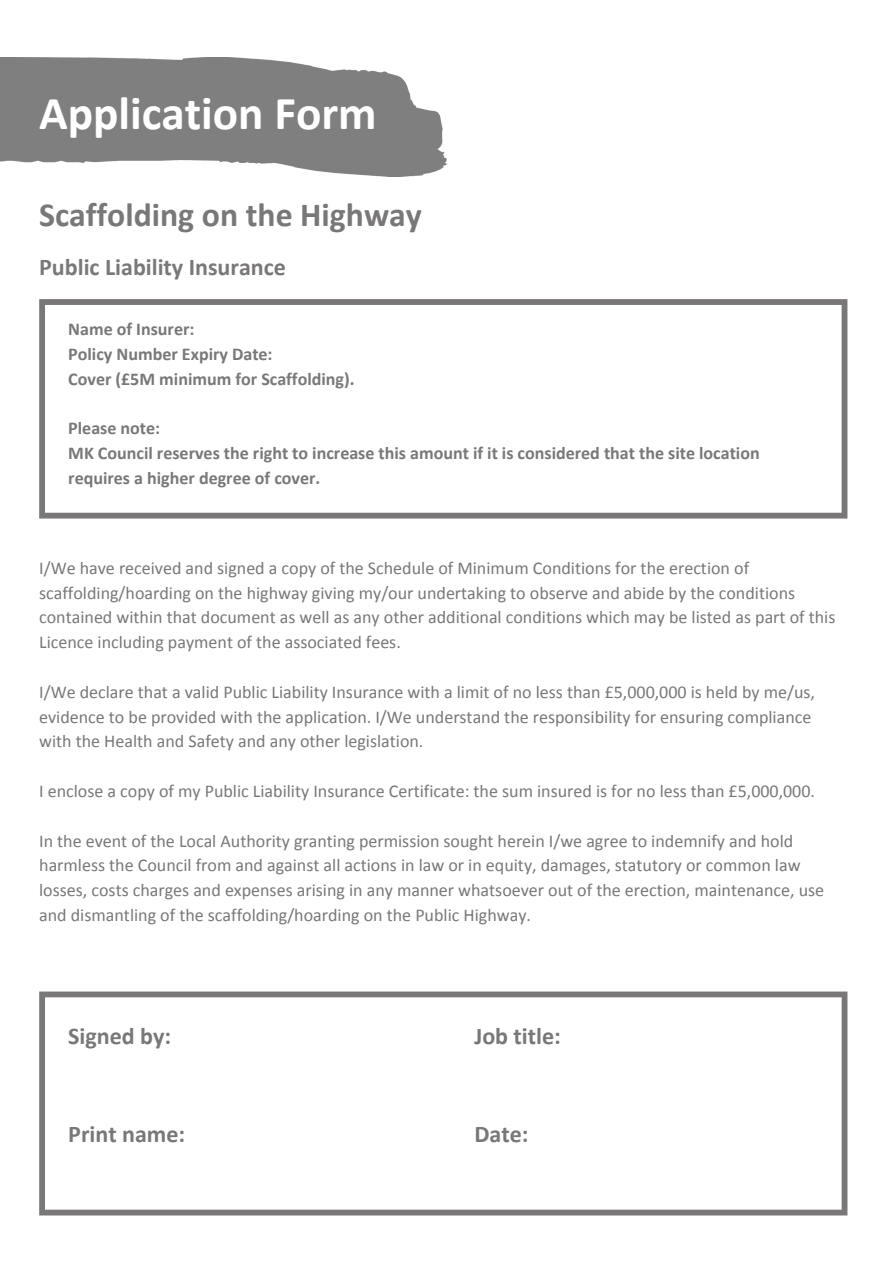
<style>
.page{position:relative;width:894px;height:1264px;background:#fff}
.page>*{position:absolute;margin:0;border:0;box-sizing:border-box;transform-origin:0 0}
.t1{font:700 47.25px "Calibri";color:#fff}
.t2{font:700 33.75px "Calibri";color:#797777}
.t3{font:700 24px "Calibri";color:#797777}
.t4{font:18px/24.8px "Calibri";color:#797777}
.t5{font:700 18px/24.8px "Calibri";color:#797777}
</style>
<div class="page">
<img style="left:0;top:58px;width:447px;height:119px">
<svg style="left:39px;top:991px;width:808px;height:224px"></svg>
<svg style="left:39px;top:299px;width:808px;height:219px"></svg>
<p class="t1" style="left:39px;top:93px;width:339px">Application Form</p>
<p class="t2" style="left:39px;top:200px;width:384px">Scaffolding on the Highway</p>
<p class="t3" style="left:39px;top:257px;width:248px">Public Liability Insurance</p>
<p class="t5" style="left:68px;top:318px;width:128px">Name of Insurer:</p>
<p class="t5" style="left:68px;top:343px;width:206px">Policy Number Expiry Date:</p>
<p class="t5" style="left:68px;top:368px;width:287px">Cover (£5M minimum for Scaffolding).</p>
<p class="t5" style="left:68px;top:417px;width:93px">Please note:</p>
<p class="t5" style="left:68px;top:442px;width:692px">MK Council reserves the right to increase this amount if it is considered that the site location requires a higher degree of cover.</p>
<p class="t4" style="left:39px;top:557px;width:797px">I/We have received and signed a copy of the Schedule of Minimum Conditions for the erection of scaffolding/hoarding on the highway giving my/our undertaking to observe and abide by the conditions contained within that document as well as any other additional conditions which may be listed as part of this Licence including payment of the associated fees.</p>
<p class="t4" style="left:39px;top:681px;width:777px">I/We declare that a valid Public Liability Insurance with a limit of no less than £5,000,000 is held by me/us, evidence to be provided with the application. I/We understand the responsibility for ensuring compliance with the Health and Safety and any other legislation.</p>
<p class="t4" style="left:39px;top:780px;width:777px">I enclose a copy of my Public Liability Insurance Certificate: the sum insured is for no less than £5,000,000.</p>
<p class="t4" style="left:39px;top:829px;width:786px">In the event of the Local Authority granting permission sought herein I/we agree to indemnify and hold harmless the Council from and against all actions in law or in equity, damages, statutory or common law losses, costs charges and expenses arising in any manner whatsoever out of the erection, maintenance, use and dismantling of the scaffolding/hoarding on the Public Highway.</p>
<p class="t3" style="left:68px;top:1026px;width:104px">Signed by:</p>
<p class="t3" style="left:68px;top:1124px;width:118px">Print name:</p>
<p class="t3" style="left:474px;top:1026px;width:88px">Job title:</p>
<p class="t3" style="left:474px;top:1124px;width:56px">Date:</p>
</div>
